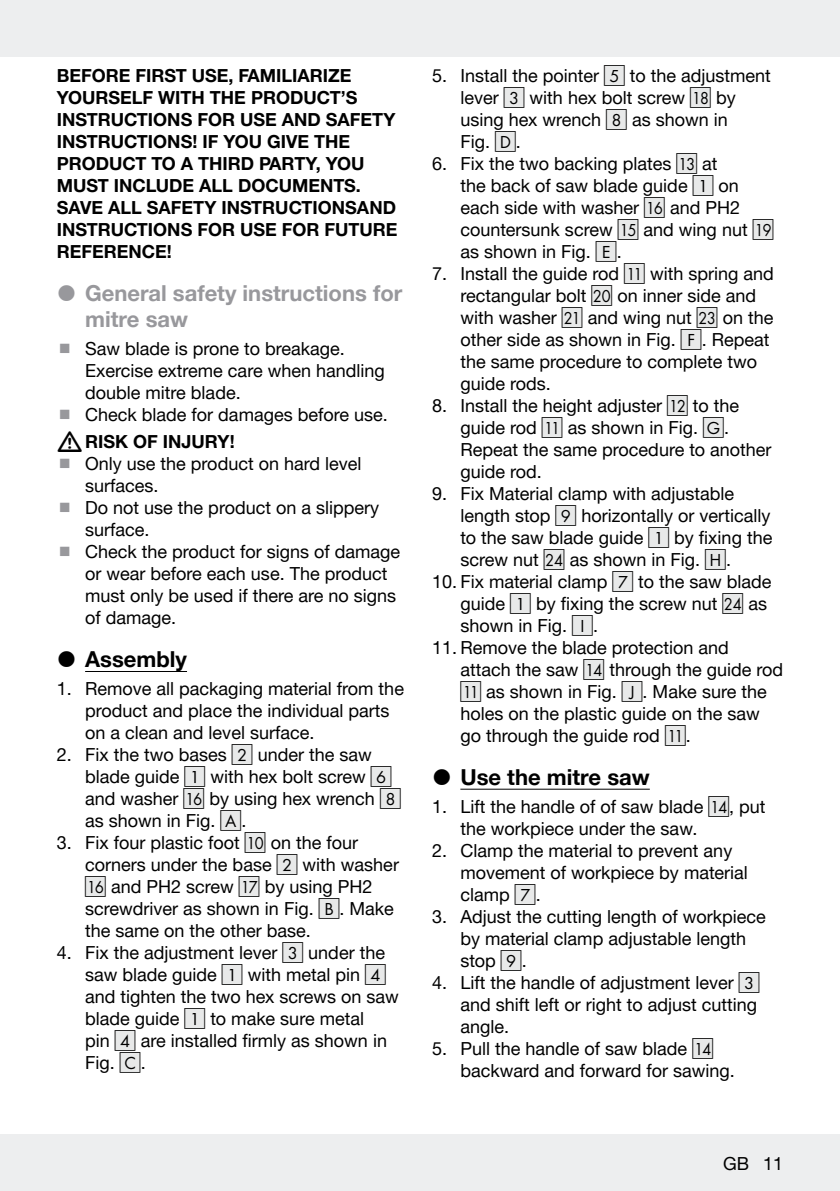
<style>
.page{position:relative;width:840px;height:1191px;background:#fff}
.page>*{position:absolute;margin:0;border:0;box-sizing:border-box;transform-origin:0 0}
.t1{font:700 22px/26px "Helvetica Neue Parkside";color:#98989c}
.t2{font:700 22px "Helvetica Neue Parkside";color:#000}
.t3{font:18px/22px "Helvetica Neue Parkside";color:#000}
.t4{font:700 18px/22px "Helvetica Neue Parkside";color:#000}
.s1{font-family:"IMP Lidl Num Box";font-size:15.8px;color:#e8e9e9}
.s2{font-family:"IMP Lidl Num Box";font-size:15.8px}
</style>
<div class="page">
<div style="left:0;top:1134px;width:839px;height:57px;background:#edeeef"></div>
<div style="left:0;top:0;width:839px;height:57px;background:#edeeef"></div>
<hr style="left:85px;top:671px;width:102px;height:1px;background:#000">
<hr style="left:460px;top:788px;width:189px;height:1px;background:#000">
<p class="t4" style="left:57px;top:65px;width:342px">BEFORE FIRST USE, FAMILIARIZE<br>YOURSELF WITH THE PRODUCT’S<br>INSTRUCTIONS FOR USE AND SAFETY<br>INSTRUCTIONS! IF YOU GIVE THE<br>PRODUCT TO A THIRD PARTY, YOU<br>MUST INCLUDE ALL DOCUMENTS.<br>SAVE ALL SAFETY INSTRUCTIONSAND<br>INSTRUCTIONS FOR USE FOR FUTURE<br>REFERENCE!</p>
<p class="t1" style="left:85px;top:280px;width:318px">General safety instructions for mitre saw</p>
<p class="t3" style="left:85px;top:337px;width:304px">Saw blade is prone to breakage.<br>Exercise extreme care when handling double mitre blade.<br>Check blade for damages before use.</p>
<p class="t4" style="left:85px;top:431px;width:151px">RISK OF INJURY!</p>
<p class="t3" style="left:85px;top:453px;width:316px">Only use the product on hard level surfaces.<br>Do not use the product on a slippery surface.<br>Check the product for signs of damage or wear before each use. The product must only be used if there are no signs of damage.</p>
<p class="t2" style="left:85px;top:647px;width:103px">Assembly</p>
<p class="t3" style="left:85px;top:678px;width:320px;text-indent:-28px">1. Remove all packaging material from the product and place the individual parts on a clean and level surface.</p>
<p class="t3" style="left:85px;top:744px;width:317px;text-indent:-28px">2. Fix the two bases <span class="s1">[</span><span class="s2">2]</span> under the saw blade guide <span class="s1">[</span><span class="s2">1]</span> with hex bolt screw <span class="s1">[</span><span class="s2">6] </span>and washer <span class="s1">[</span><span class="s2">16]</span> by using hex wrench <span class="s1">[</span><span class="s2">8] </span>as shown in Fig. <span class="s1">[</span><span class="s2">A]</span>.</p>
<p class="t3" style="left:85px;top:832px;width:315px;text-indent:-28px">3. Fix four plastic foot <span class="s1">[</span><span class="s2">10]</span> on the four corners under the base <span class="s1">[</span><span class="s2">2]</span> with washer <span class="s1">[</span><span class="s2">16]</span> and PH2 screw <span class="s1">[</span><span class="s2">17]</span> by using PH2 screwdriver as shown in Fig. <span class="s1">[</span><span class="s2">B]</span>. Make the same on the other base.</p>
<p class="t3" style="left:85px;top:942px;width:315px;text-indent:-28px">4. Fix the adjustment lever <span class="s1">[</span><span class="s2">3]</span> under the saw blade guide <span class="s1">[</span><span class="s2">1]</span> with metal pin <span class="s1">[</span><span class="s2">4] </span>and tighten the two hex screws on saw blade guide <span class="s1">[</span><span class="s2">1]</span> to make sure metal<br>pin <span class="s1">[</span><span class="s2">4]</span> are installed firmly as shown in<br>Fig. <span class="s1">[</span><span class="s2">C]</span>.</p>
<p class="t3" style="left:460px;top:65px;width:312px;text-indent:-28px">5. Install the pointer <span class="s1">[</span><span class="s2">5]</span> to the adjustment lever <span class="s1">[</span><span class="s2">3]</span> with hex bolt screw <span class="s1">[</span><span class="s2">18]</span> by using hex wrench <span class="s1">[</span><span class="s2">8]</span> as shown in<br>Fig. <span class="s1">[</span><span class="s2">D]</span>.</p>
<p class="t3" style="left:460px;top:153px;width:314px;text-indent:-28px">6. Fix the two backing plates <span class="s1">[</span><span class="s2">13]</span> at<br>the back of saw blade guide <span class="s1">[</span><span class="s2">1]</span> on each side with washer <span class="s1">[</span><span class="s2">16]</span> and PH2 countersunk screw <span class="s1">[</span><span class="s2">15]</span> and wing nut <span class="s1">[</span><span class="s2">19] </span>as shown in Fig. <span class="s1">[</span><span class="s2">E]</span>.</p>
<p class="t3" style="left:460px;top:263px;width:315px;text-indent:-28px">7. Install the guide rod <span class="s1">[</span><span class="s2">11]</span> with spring and rectangular bolt <span class="s1">[</span><span class="s2">20]</span> on inner side and with washer <span class="s1">[</span><span class="s2">21]</span> and wing nut <span class="s1">[</span><span class="s2">23]</span> on the other side as shown in Fig. <span class="s1">[</span><span class="s2">F]</span>. Repeat the same procedure to complete two guide rods.</p>
<p class="t3" style="left:460px;top:395px;width:312px;text-indent:-28px">8. Install the height adjuster <span class="s1">[</span><span class="s2">12]</span> to the guide rod <span class="s1">[</span><span class="s2">11]</span> as shown in Fig. <span class="s1">[</span><span class="s2">G]</span>.<br>Repeat the same procedure to another guide rod.</p>
<p class="t3" style="left:460px;top:483px;width:313px;text-indent:-28px">9. Fix Material clamp with adjustable length stop <span class="s1">[</span><span class="s2">9]</span> horizontally or vertically to the saw blade guide <span class="s1">[</span><span class="s2">1]</span> by fixing the screw nut <span class="s1">[</span><span class="s2">24]</span> as shown in Fig. <span class="s1">[</span><span class="s2">H]</span>.</p>
<p class="t3" style="left:460px;top:571px;width:312px;text-indent:-28px">10. Fix material clamp <span class="s1">[</span><span class="s2">7]</span> to the saw blade guide <span class="s1">[</span><span class="s2">1]</span> by fixing the screw nut <span class="s1">[</span><span class="s2">24]</span> as shown in Fig. <span class="s1">[</span><span class="s2">I]</span>.</p>
<p class="t3" style="left:460px;top:637px;width:324px;text-indent:-28px">11. Remove the blade protection and attach the saw <span class="s1">[</span><span class="s2">14]</span> through the guide rod <span class="s1">[</span><span class="s2">11]</span> as shown in Fig. <span class="s1">[</span><span class="s2">J]</span>. Make sure the holes on the plastic guide on the saw go through the guide rod <span class="s1">[</span><span class="s2">11]</span>.</p>
<p class="t2" style="left:460px;top:764px;width:191px">Use the mitre saw</p>
<p class="t3" style="left:460px;top:795px;width:306px;text-indent:-28px">1. Lift the handle of of saw blade <span class="s1">[</span><span class="s2">14]</span>, put the workpiece under the saw.</p>
<p class="t3" style="left:460px;top:839px;width:289px;text-indent:-28px">2. Clamp the material to prevent any movement of workpiece by material clamp <span class="s1">[</span><span class="s2">7]</span>.</p>
<p class="t3" style="left:460px;top:905px;width:307px;text-indent:-28px">3. Adjust the cutting length of workpiece by material clamp adjustable length stop <span class="s1">[</span><span class="s2">9]</span>.</p>
<p class="t3" style="left:460px;top:971px;width:300px;text-indent:-28px">4. Lift the handle of adjustment lever <span class="s1">[</span><span class="s2">3] </span>and shift left or right to adjust cutting angle.</p>
<p class="t3" style="left:460px;top:1037px;width:276px;text-indent:-28px">5. Pull the handle of saw blade <span class="s1">[</span><span class="s2">14] </span>backward and forward for sawing.</p>
<p class="t3" style="left:722px;top:1152px;width:62px">GB 11</p>
</div>
